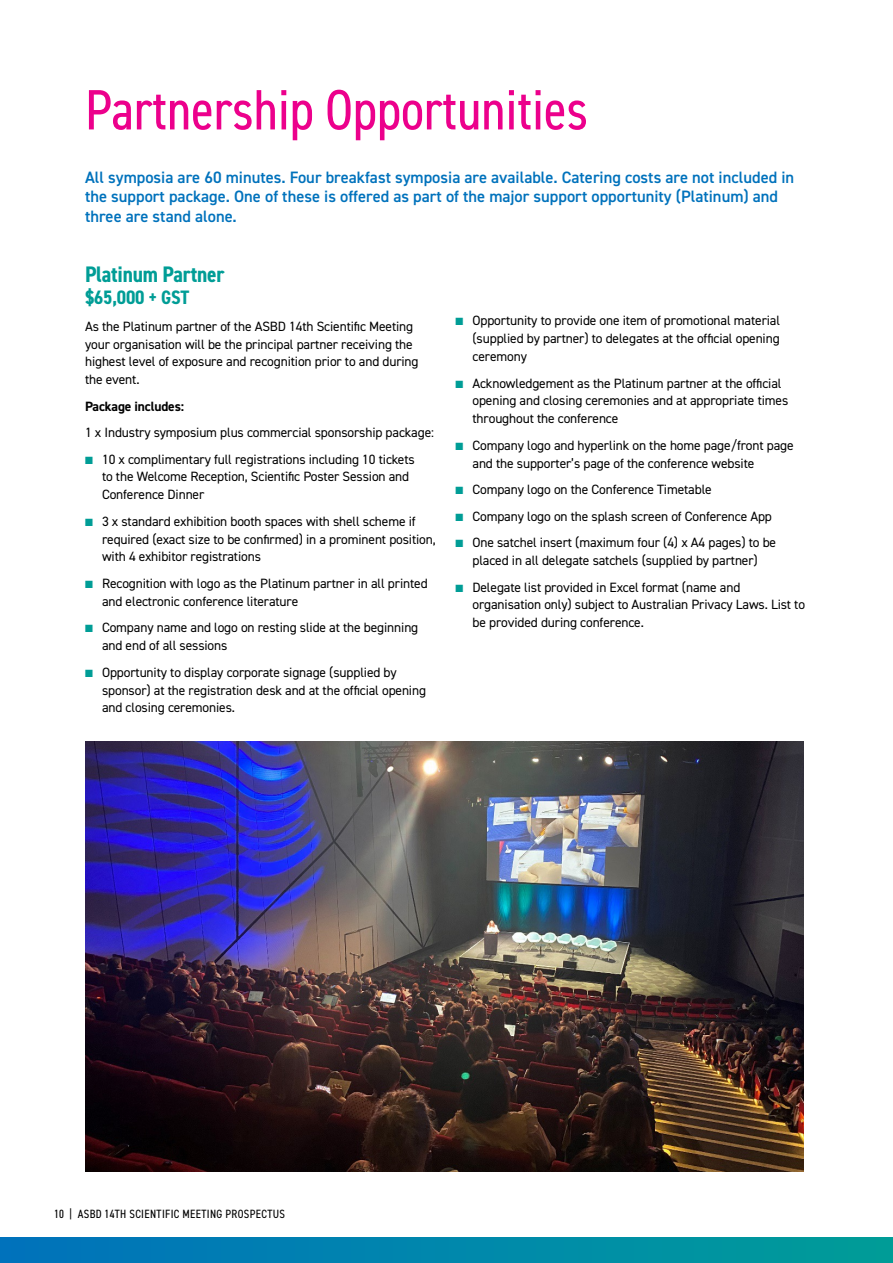
<style>
.page{position:relative;width:893px;height:1263px;background:#fff}
.page>*{position:absolute;margin:0;border:0;box-sizing:border-box;transform-origin:0 0}
.t1{font:condensed 57px "DIN2014";color:#ec008c}
.t2{font:700 condensed 22.5px "DIN2014";letter-spacing:-.01em;color:#009d96}
.t3{font:700 condensed 19.5px "DIN2014";letter-spacing:-.01em;color:#009d96}
.t4{font:600 16.5px/19.5px "DIN2014";color:#0072bc}
.t5{font:13.5px/17.9px "DIN2014";letter-spacing:-.01em;color:#000}
.t6{font:700 13.5px "DIN2014";letter-spacing:-.01em;color:#000}
.t7{font:condensed 12px "DIN2014";letter-spacing:.03em;color:#000}
.s1{color:#009d96}
</style>
<div class="page">
<div style="left:0;top:1237px;width:893px;height:26px;background:linear-gradient(to right,#0072bd,#009d99)"></div>
<svg style="left:892px;top:1237px;width:1px;height:26px"></svg>
<img style="left:85px;top:742px;width:718px;height:429px">
<h1 class="t1" style="left:85px;top:72px;width:504px">Partnership Opportunities</h1>
<p class="t4" style="left:85px;top:167px;width:711px">All symposia are 60 minutes. Four breakfast symposia are available. Catering costs are not included in the support package. One of these is offered as part of the major support opportunity (Platinum) and three are stand alone.</p>
<h2 class="t2" style="left:85px;top:259px;width:141px">Platinum Partner</h2>
<h3 class="t3" style="left:85px;top:285px;width:106px">$65,000 + GST</h3>
<p class="t5" style="left:85px;top:317px;width:335px">As the Platinum partner of the ASBD 14th Scientific Meeting your organisation will be the principal partner receiving the highest level of exposure and recognition prior to and during the event.</p>
<p class="t6" style="left:85px;top:397px;width:101px">Package includes:</p>
<p class="t5" style="left:85px;top:423px;width:351px">1 x Industry symposium plus commercial sponsorship package:</p>
<p class="t5" style="left:102px;top:450px;width:314px;text-indent:-17px"><span class="s1">■</span> 10 x complimentary full registrations including 10 tickets to the Welcome Reception, Scientific Poster Session and<br>Conference Dinner</p>
<p class="t5" style="left:102px;top:512px;width:335px;text-indent:-17px"><span class="s1">■</span> 3 x standard exhibition booth spaces with shell scheme if required (exact size to be confirmed) in a prominent position, with 4 exhibitor registrations</p>
<p class="t5" style="left:102px;top:574px;width:327px;text-indent:-17px"><span class="s1">■</span> Recognition with logo as the Platinum partner in all printed and electronic conference literature</p>
<p class="t5" style="left:102px;top:618px;width:318px;text-indent:-17px"><span class="s1">■</span> Company name and logo on resting slide at the beginning and end of all sessions</p>
<p class="t5" style="left:102px;top:663px;width:326px;text-indent:-17px"><span class="s1">■</span> Opportunity to display corporate signage (supplied by sponsor) at the registration desk and at the official opening and closing ceremonies.</p>
<p class="t5" style="left:472px;top:311px;width:309px;text-align:justify;text-indent:-17px"><span class="s1">■</span> Opportunity to provide one item of promotional material (supplied by partner) to delegates at the official opening ceremony</p>
<p class="t5" style="left:472px;top:374px;width:317px;text-indent:-17px"><span class="s1">■</span> Acknowledgement as the Platinum partner at the official opening and closing ceremonies and at appropriate times throughout the conference</p>
<p class="t5" style="left:472px;top:436px;width:323px;text-indent:-17px"><span class="s1">■</span> Company logo and hyperlink on the home page/front page and the supporter’s page of the conference website</p>
<p class="t5" style="left:455px;top:480px;width:258px"><span class="s1">■</span> Company logo on the Conference Timetable</p>
<p class="t5" style="left:455px;top:507px;width:318px"><span class="s1">■</span> Company logo on the splash screen of Conference App</p>
<p class="t5" style="left:455px;top:533px;width:322px;text-align:center"><span class="s1">■</span> One satchel insert (maximum four (4) x A4 pages) to be placed in all delegate satchels (supplied by partner)</p>
<p class="t5" style="left:472px;top:578px;width:334px;text-indent:-17px"><span class="s1">■</span> Delegate list provided in Excel format (name and organisation only) subject to Australian Privacy Laws. List to be provided during conference.</p>
<p class="t7" style="left:54px;top:1206px;width:233px">10 | ASBD 14TH SCIENTIFIC MEETING PROSPECTUS</p>
</div>
